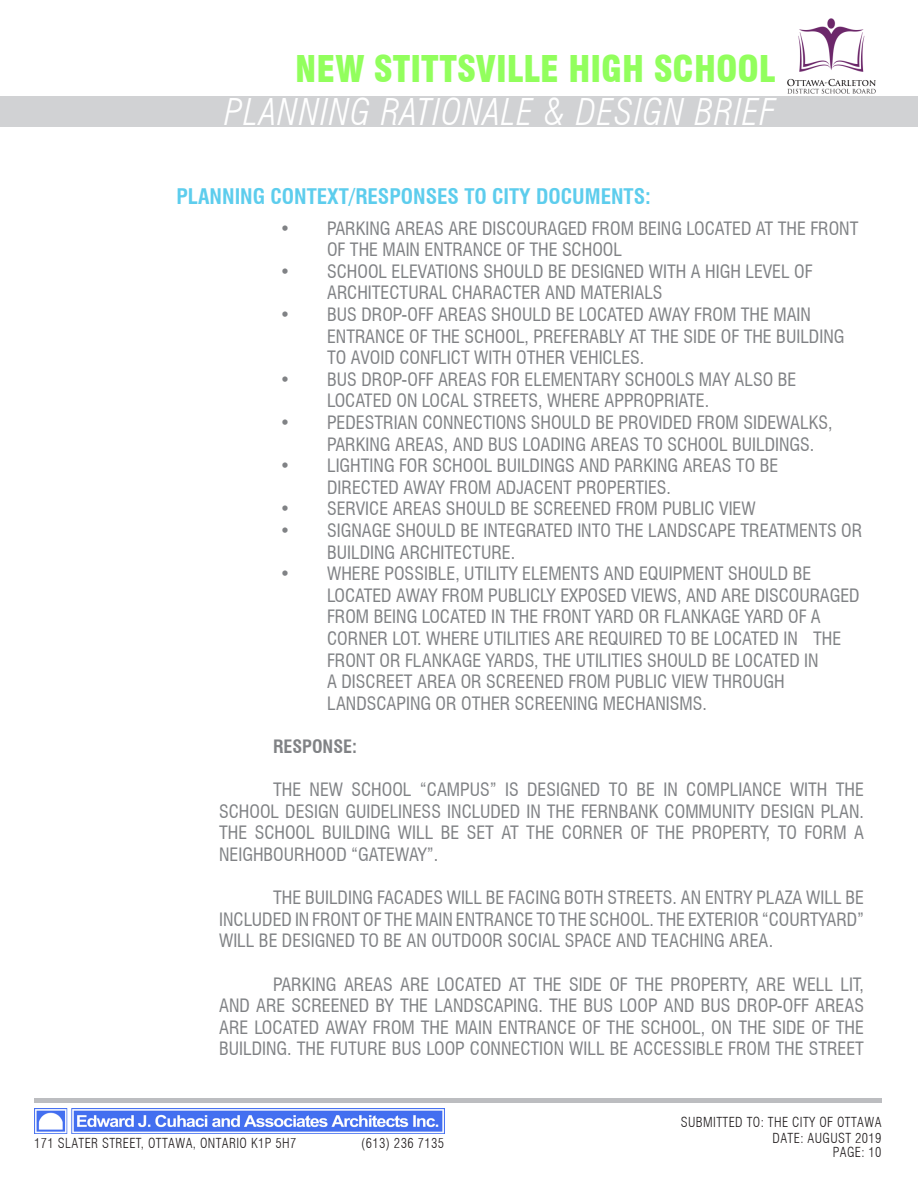
<style>
.page{position:relative;width:918px;height:1188px;background:#fff}
.page>*{position:absolute;margin:0;border:0;box-sizing:border-box;transform-origin:0 0}
.t1{font:italic 300 condensed 36px "Swiss 721 BT";letter-spacing:.03em;color:#fff}
.t2{font:900 condensed 36px "Swiss 721 BT";color:#92ff5d}
.t3{font:700 condensed 21px "Swiss 721 BT";color:#5dcded}
.t4{font:condensed 18px/21.6px "Swiss 721 BT";color:#808285}
.t5{font:700 condensed 18px "Swiss 721 BT";color:#808285}
.t6{font:300 condensed 13.5px/16.2px "Swiss 721 BT";letter-spacing:.03em;color:#231f20;text-align:right}
</style>
<div class="page">
<hr style="left:34px;top:1098px;width:848px;height:4px;background:#bcbdc0">
<div style="left:0;top:96px;width:918px;height:31px;background:#d1d2d4"></div>
<img style="left:787px;top:18px;width:89px;height:76px">
<img style="left:34px;top:1108px;width:410px;height:26px">
<h1 class="t2" style="left:295px;top:49px;width:482px">NEW STITTSVILLE HIGH SCHOOL</h1>
<h1 class="t1" style="left:224px;top:92px;width:553px">PLANNING RATIONALE &amp; DESIGN BRIEF</h1>
<p class="t3" style="left:176px;top:188px;width:476px">PLANNING CONTEXT/RESPONSES TO CITY DOCUMENTS:</p>
<p class="t4" style="left:327px;top:217px;width:533px;text-indent:-47px">• PARKING AREAS ARE DISCOURAGED FROM BEING LOCATED AT THE FRONT<br>OF THE MAIN ENTRANCE OF THE SCHOOL</p>
<p class="t4" style="left:327px;top:260px;width:487px;text-indent:-47px">• SCHOOL ELEVATIONS SHOULD BE DESIGNED WITH A HIGH LEVEL OF<br>ARCHITECTURAL CHARACTER AND MATERIALS</p>
<p class="t4" style="left:327px;top:304px;width:519px;text-indent:-47px">• BUS DROP-OFF AREAS SHOULD BE LOCATED AWAY FROM THE MAIN<br>ENTRANCE OF THE SCHOOL, PREFERABLY AT THE SIDE OF THE BUILDING<br>TO AVOID CONFLICT WITH OTHER VEHICLES.</p>
<p class="t4" style="left:327px;top:368px;width:471px;text-indent:-47px">• BUS DROP-OFF AREAS FOR ELEMENTARY SCHOOLS MAY ALSO BE<br>LOCATED ON LOCAL STREETS, WHERE APPROPRIATE.</p>
<p class="t4" style="left:327px;top:412px;width:507px;text-indent:-47px">• PEDESTRIAN CONNECTIONS SHOULD BE PROVIDED FROM SIDEWALKS,<br>PARKING AREAS, AND BUS LOADING AREAS TO SCHOOL BUILDINGS.</p>
<p class="t4" style="left:327px;top:455px;width:453px;text-indent:-47px">• LIGHTING FOR SCHOOL BUILDINGS AND PARKING AREAS TO BE<br>DIRECTED AWAY FROM ADJACENT PROPERTIES.</p>
<p class="t4" style="left:280px;top:498px;width:477px">• SERVICE AREAS SHOULD BE SCREENED FROM PUBLIC VIEW</p>
<p class="t4" style="left:327px;top:520px;width:537px;text-indent:-47px">• SIGNAGE SHOULD BE INTEGRATED INTO THE LANDSCAPE TREATMENTS OR<br>BUILDING ARCHITECTURE.</p>
<p class="t4" style="left:327px;top:563px;width:534px;text-indent:-47px">• WHERE POSSIBLE, UTILITY ELEMENTS AND EQUIPMENT SHOULD BE LOCATED AWAY FROM PUBLICLY EXPOSED VIEWS, AND ARE DISCOURAGED FROM BEING LOCATED IN THE FRONT YARD OR FLANKAGE YARD OF A CORNER LOT. WHERE UTILITIES ARE REQUIRED TO BE LOCATED IN THE FRONT OR FLANKAGE YARDS, THE UTILITIES SHOULD BE LOCATED IN<br>A DISCREET AREA OR SCREENED FROM PUBLIC VIEW THROUGH LANDSCAPING OR OTHER SCREENING MECHANISMS.</p>
<p class="t5" style="left:273px;top:739px;width:85px">RESPONSE:</p>
<p class="t4" style="left:219px;top:780px;width:646px;text-align:justify;text-indent:54px">THE NEW SCHOOL “CAMPUS” IS DESIGNED TO BE IN COMPLIANCE WITH THE SCHOOL DESIGN GUIDELINESS INCLUDED IN THE FERNBANK COMMUNITY DESIGN PLAN.<br>THE SCHOOL BUILDING WILL BE SET AT THE CORNER OF THE PROPERTY, TO FORM A NEIGHBOURHOOD “GATEWAY”.</p>
<p class="t4" style="left:219px;top:888px;width:646px;text-align:justify;text-indent:54px">THE BUILDING FACADES WILL BE FACING BOTH STREETS. AN ENTRY PLAZA WILL BE INCLUDED IN FRONT OF THE MAIN ENTRANCE TO THE SCHOOL. THE EXTERIOR “COURTYARD” WILL BE DESIGNED TO BE AN OUTDOOR SOCIAL SPACE AND TEACHING AREA.</p>
<p class="t4" style="left:219px;top:975px;width:646px;text-align:justify;text-indent:54px">PARKING AREAS ARE LOCATED AT THE SIDE OF THE PROPERTY, ARE WELL LIT, AND ARE SCREENED BY THE LANDSCAPING. THE BUS LOOP AND BUS DROP-OFF AREAS ARE LOCATED AWAY FROM THE MAIN ENTRANCE OF THE SCHOOL, ON THE SIDE OF THE BUILDING. THE FUTURE BUS LOOP CONNECTION WILL BE ACCESSIBLE FROM THE STREET</p>
<p class="t6" style="left:34px;top:1136px;width:264px">171 SLATER STREET, OTTAWA, ONTARIO K1P 5H7</p>
<p class="t6" style="left:361px;top:1136px;width:84px">(613) 236 7135</p>
<p class="t6" style="left:681px;top:1115px;width:202px">SUBMITTED TO: THE CITY OF OTTAWA<br>DATE: AUGUST 2019</p>
<p class="t6" style="left:833px;top:1145px;width:50px">PAGE: 10</p>
</div>
